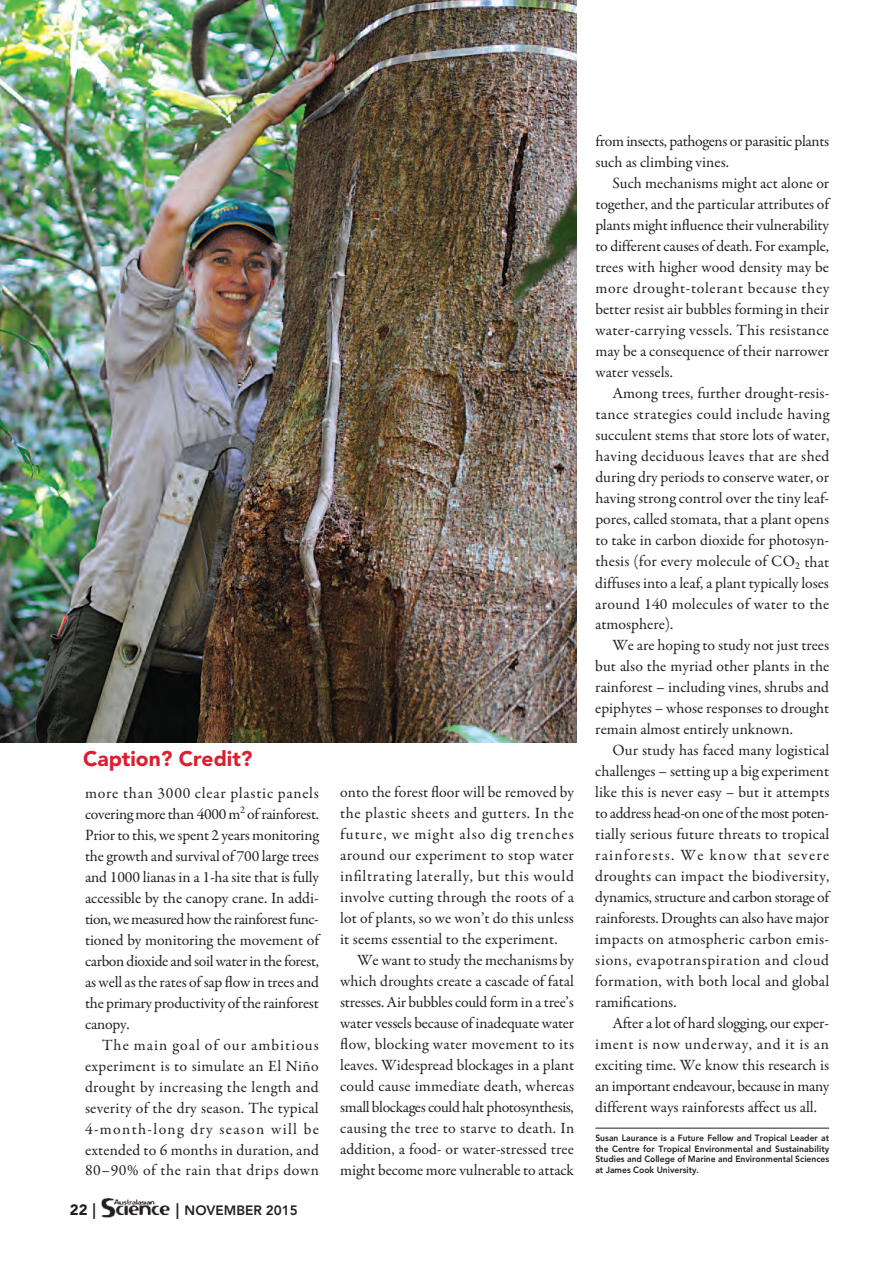
<style>
.page{position:relative;width:893px;height:1263px;background:#fff}
.page>*{position:absolute;margin:0;border:0;box-sizing:border-box;transform-origin:0 0}
.t1{font:900 21px "Avenir LT Std";color:#db1e30}
.t2{font:15.75px/21px "Garamond Premr Pro";color:#231f20;text-align:justify}
.t3{font:15.75px/21px "Garamond Premr Pro";letter-spacing:-.02em;color:#231f20}
.t4{font:900 15px "Avenir LT Std";color:#231f20}
.t5{font:800 13.5px "Avenir LT Std";color:#231f20}
.t6{font:800 9px/10.5px "Avenir LT Std";color:#231f20;text-align:justify;scale:.95 1}
.s1{font-weight:800;font-size:15.75px}
.s2{font-size:15.75px}
</style>
<div class="page">
<hr style="left:595px;top:1128px;width:234px;height:1px;background:#231f20">
<img style="left:102px;top:1198px;width:68px;height:20px">
<img style="left:0;top:0;width:577px;height:743px">
<h1 class="t1" style="left:83px;top:750px;width:171px">Caption? Credit?</h1>
<p class="t2" style="left:85px;top:783px;width:235px">more than 3000 clear plastic panels covering more than 4000 m<sup>2</sup> of rainforest.<br>Prior to this, we spent 2 years monitoring the growth and survival of 700 large trees and 1000 lianas in a 1-ha site that is fully accessible by the canopy crane. In addi&shy;tion, we measured how the rainforest func&shy;tioned by monitoring the movement of carbon dioxide and soil water in the forest, as well as the rates of sap flow in trees and the primary productivity of the rainforest canopy.</p>
<p class="t2" style="left:85px;top:1035px;width:235px;text-indent:17px">The main goal of our ambitious experiment is to simulate an El Niño drought by increasing the length and severity of the dry season. The typical 4-month-long dry season will be extended to 6 months in duration, and 80–90% of the rain that drips down</p>
<p class="t4" style="left:70px;top:1203px;width:28px">22 <span class="s1">|</span></p>
<p class="t5" style="left:176px;top:1205px;width:124px"><span class="s2">|</span> NOVEMBER 2015</p>
<p class="t2" style="left:340px;top:783px;width:235px">onto the forest floor will be removed by the plastic sheets and gutters. In the future, we might also dig trenches around our experiment to stop water infiltrating laterally, but this would involve cutting through the roots of a lot of plants, so we won’t do this unless it seems essential to the experiment.</p>
<p class="t2" style="left:340px;top:951px;width:236px;text-indent:17px">We want to study the mechanisms by which droughts create a cascade of fatal stresses. Air bubbles could form in a tree’s water vessels because of inadequate water flow, blocking water movement to its leaves. Widespread blockages in a plant could cause immediate death, whereas small blockages could halt photosynthesis, causing the tree to starve to death. In addition, a food- or water-stressed tree might become more vulnerable to attack</p>
<p class="t3" style="left:595px;top:132px;width:235px">from insects, pathogens or parasitic plants such as climbing vines.</p>
<p class="t2" style="left:595px;top:174px;width:235px;text-indent:17px">Such mechanisms might act alone or together, and the particular attributes of plants might influence their vulnerability to different causes of death. For example, trees with higher wood density may be more drought-tolerant because they better resist air bubbles forming in their water-carrying vessels. This resistance may be a consequence of their narrower water vessels.</p>
<p class="t2" style="left:595px;top:384px;width:236px;text-indent:17px">Among trees, further drought-resis&shy;tance strategies could include having succulent stems that store lots of water, having deciduous leaves that are shed during dry periods to conserve water, or having strong control over the tiny leaf&shy;pores, called stomata, that a plant opens to take in carbon dioxide for photosyn&shy;thesis (for every molecule of CO<sub>2</sub> that diffuses into a leaf, a plant typically loses around 140 molecules of water to the atmosphere).</p>
<p class="t2" style="left:595px;top:636px;width:236px;text-indent:17px">We are hoping to study not just trees but also the myriad other plants in the rainforest – including vines, shrubs and epiphytes – whose responses to drought remain almost entirely unknown.</p>
<p class="t2" style="left:595px;top:741px;width:236px;text-indent:17px">Our study has faced many logistical challenges – setting up a big experiment like this is never easy – but it attempts to address head-on one of the most poten&shy;tially serious future threats to tropical rainforests. We know that severe droughts can impact the biodiversity, dynamics, structure and carbon storage of rainforests. Droughts can also have major impacts on atmospheric carbon emis&shy;sions, evapotranspiration and cloud formation, with both local and global ramifications.</p>
<p class="t2" style="left:595px;top:1014px;width:236px;text-indent:17px">After a lot of hard slogging, our exper&shy;iment is now underway, and it is an exciting time. We know this research is an important endeavour, because in many different ways rainforests affect us all.</p>
<p class="t6" style="left:595px;top:1133px;width:248px">Susan Laurance is a Future Fellow and Tropical Leader at the Centre for Tropical Environmental and Sustainability Studies and College of Marine and Environmental Sciences at James Cook University.</p>
</div>
